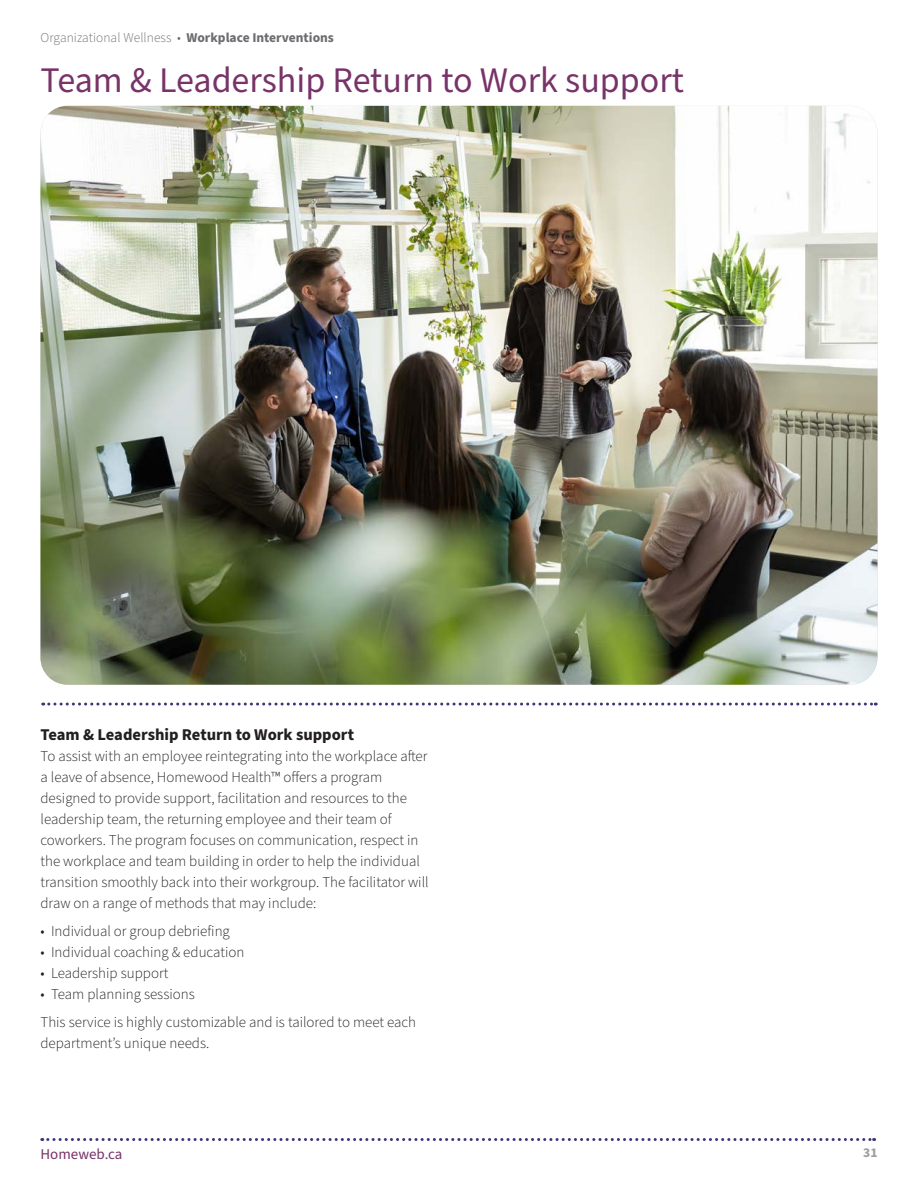
<style>
.page{position:relative;width:918px;height:1188px;background:#fff}
.page>*{position:absolute;margin:0;border:0;box-sizing:border-box;transform-origin:0 0}
.BodyCopy{font:36px "Source Sans Pro";color:#783369}
.BodyCopy-2{font:700 16.5px "Source Sans Pro";color:#231f20}
.BodyCopy-3{font:300 15px/21px "Source Sans Pro";color:#231f20}
.BodyCopy-4{font:15px "Source Sans Pro";color:#783369}
.Byline{font:300 13.5px "Source Sans Pro";letter-spacing:.005em;color:#6c6d70}
.BodyCopy-5{font:700 13.5px "Source Sans Pro";color:#9d9fa2}
.s1{font-weight:700}
</style>
<div class="page">
<svg style="left:42px;top:1138px;width:833px;height:3px"></svg>
<img style="left:40px;top:106px;width:838px;height:579px">
<svg style="left:43px;top:703px;width:833px;height:3px"></svg>
<p class="Byline" style="left:41px;top:29px;width:295px">Organizational Wellness • <span class="s1">Workplace Interventions</span></p>
<p class="BodyCopy" style="left:40px;top:56px;width:645px">Team &amp; Leadership Return to Work support</p>
<p class="BodyCopy-2" style="left:40px;top:724px;width:315px">Team &amp; Leadership Return to Work support</p>
<p class="BodyCopy-3" style="left:41px;top:746px;width:390px">To assist with an employee reintegrating into the workplace after a leave of absence, Homewood Health™ offers a program designed to provide support, facilitation and resources to the leadership team, the returning employee and their team of coworkers. The program focuses on communication, respect in the workplace and team building in order to help the individual transition smoothly back into their workgroup. The facilitator will draw on a range of methods that may include:</p>
<p class="BodyCopy-3" style="left:40px;top:921px;width:191px">• Individual or group debriefing</p>
<p class="BodyCopy-3" style="left:40px;top:942px;width:205px">• Individual coaching &amp; education</p>
<p class="BodyCopy-3" style="left:40px;top:963px;width:129px">• Leadership support</p>
<p class="BodyCopy-3" style="left:40px;top:984px;width:156px">• Team planning sessions</p>
<p class="BodyCopy-3" style="left:40px;top:1012px;width:377px">This service is highly customizable and is tailored to meet each department’s unique needs.</p>
<p class="BodyCopy-4" style="left:40px;top:1144px;width:84px">Homeweb.ca</p>
<p class="BodyCopy-5" style="left:863px;top:1144px;width:16px">31</p>
</div>
